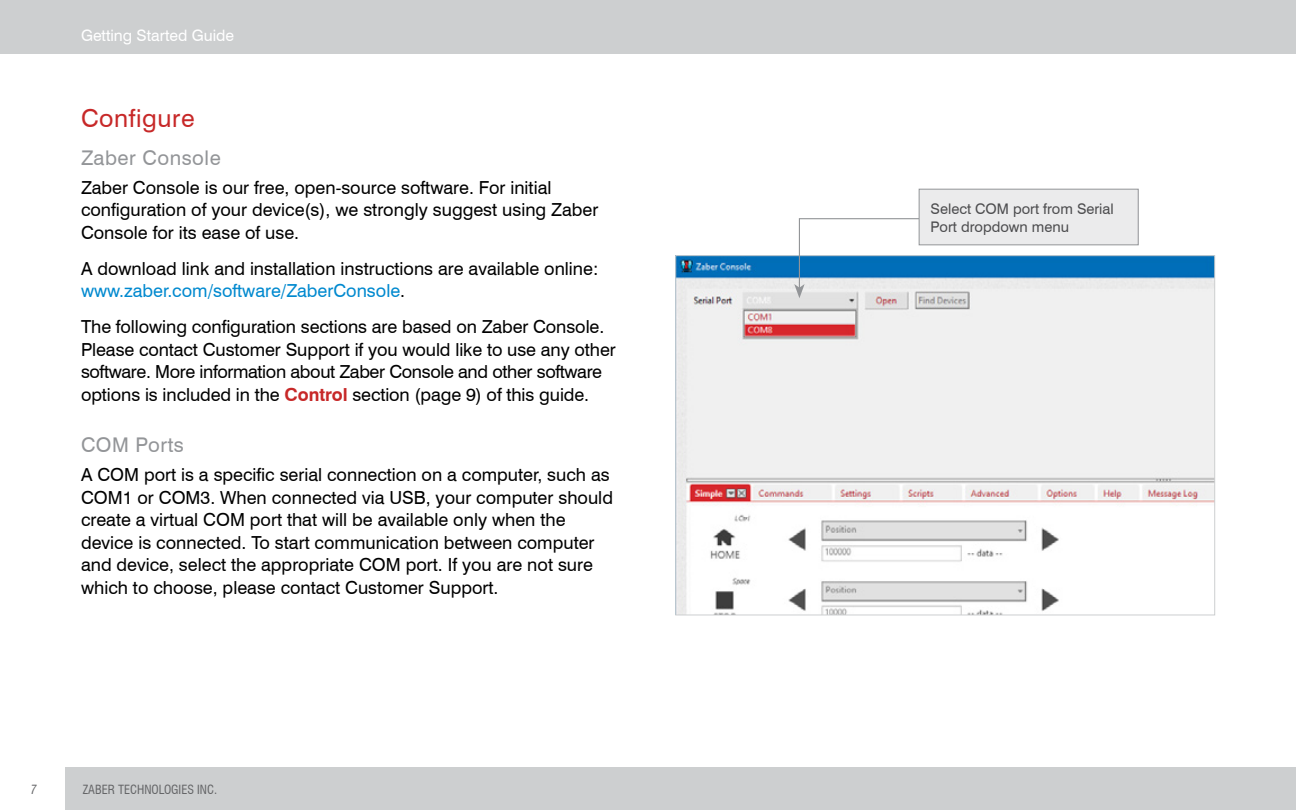
<style>
.page{position:relative;width:1296px;height:810px;background:#fff}
.page>*{position:absolute;margin:0;border:0;box-sizing:border-box;transform-origin:0 0}
.t1{font:24.75px "Swiss 721 BT";letter-spacing:.025em;color:#c72828}
.t2{font:20.25px "Swiss 721 BT";letter-spacing:.025em;color:#939598}
.t3{font:18px/22.5px "Swiss 721 BT";color:#000}
.t4{font:15.75px "Swiss 721 BT";color:#fff}
.t5{font:14.62px/18px "Swiss 721 BT";color:#4d4d4f}
.t6{font:condensed 12.38px "Swiss 721 BT";color:#636466}
.t7{font:italic condensed 12.38px "Swiss 721 BT";color:#636466}
.s1{color:#0089cf}
.s2{font-weight:700;color:#c72828}
</style>
<div class="page">
<div style="left:65px;top:767px;width:1231px;height:43px;background:#cdcfd0"></div>
<div style="left:0;top:0;width:1296px;height:54px;background:#cdcfd0"></div>
<img style="left:677px;top:257px;width:536px;height:356px">
<svg style="left:794px;top:218px;width:163px;height:80px"></svg>
<div style="left:919px;top:189px;width:219px;height:56px;background:#ebebec"></div>
<div style="left:919px;top:189px;width:219px;height:56px;border:1px solid #939598"></div>
<p class="t4" style="left:81px;top:26px;width:155px">Getting Started Guide</p>
<h1 class="t1" style="left:81px;top:103px;width:115px">Configure</h1>
<p class="t2" style="left:81px;top:145px;width:141px">Zaber Console</p>
<p class="t3" style="left:81px;top:176px;width:519px">Zaber Console is our free, open-source software. For initial configuration of your device(s), we strongly suggest using Zaber<br>Console for its ease of use.</p>
<p class="t3" style="left:81px;top:257px;width:519px">A download link and installation instructions are available online: <span class="s1">www.zaber.com/software/ZaberConsole</span>.</p>
<p class="t3" style="left:81px;top:316px;width:536px">The following configuration sections are based on Zaber Console.<br>Please contact Customer Support if you would like to use any other software. More information about Zaber Console and other software options is included in the <span class="s2">Control</span> section (page 9) of this guide.</p>
<p class="t2" style="left:81px;top:433px;width:105px">COM Ports</p>
<p class="t3" style="left:81px;top:464px;width:534px">A COM port is a specific serial connection on a computer, such as COM1 or COM3. When connected via USB, your computer should create a virtual COM port that will be available only when the device is connected. To start communication between computer and device, select the appropriate COM port. If you are not sure which to choose, please contact Customer Support.</p>
<p class="t7" style="left:30px;top:782px;width:8px">7</p>
<p class="t6" style="left:83px;top:782px;width:136px">ZABER TECHNOLOGIES INC.</p>
<p class="t5" style="left:931px;top:199px;width:185px">Select COM port from Serial<br>Port dropdown menu</p>
</div>
